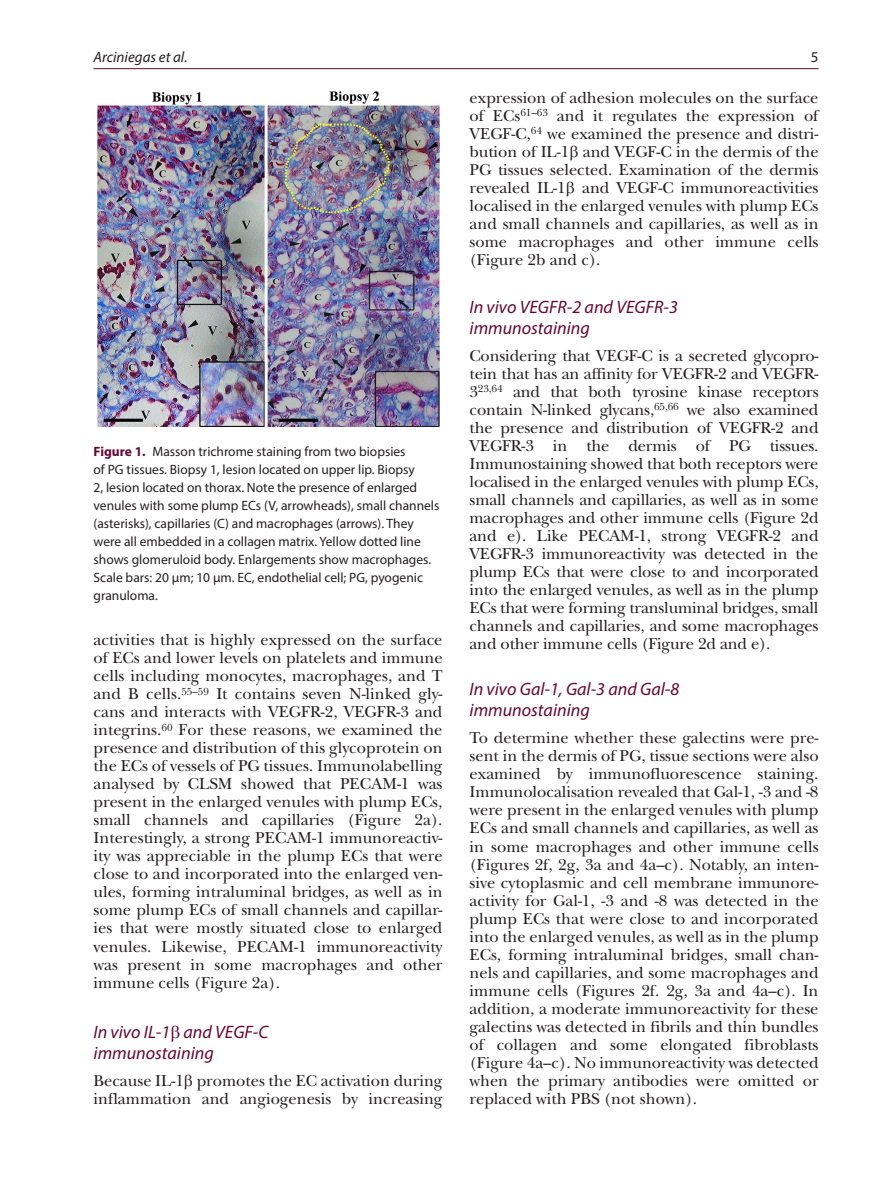
<style>
.page{position:relative;width:893px;height:1191px;background:#fff}
.page>*{position:absolute;margin:0;border:0;box-sizing:border-box;transform-origin:0 0}
.t1{font:italic 18px/21px "Myriad Pro";color:#650733}
.t2{font:16.5px/18px "New Baskerville Std";color:#231f20;text-align:justify}
.t3{font:italic 15px "Myriad Pro";color:#231f20}
.t4{font:15px "Myriad Pro";color:#231f20}
.t5{font:13.5px/18px "Myriad Pro";color:#231f20}
.s1{font-weight:700;color:#650733}
</style>
<div class="page">
<hr style="left:94px;top:68px;width:725px;height:1px;background:#650733">
<img style="left:97px;top:91px;width:342px;height:335px">
<p class="t3" style="left:94px;top:48px;width:95px">Arciniegas et al.</p>
<p class="t4" style="left:811px;top:48px;width:9px">5</p>
<p class="t5" style="left:94px;top:442px;width:347px"><span class="s1">Figure 1.</span> Masson trichrome staining from two biopsies<br>of PG tissues. Biopsy 1, lesion located on upper lip. Biopsy<br>2, lesion located on thorax. Note the presence of enlarged venules with some plump ECs (V, arrowheads), small channels (asterisks), capillaries (C) and macrophages (arrows). They were all embedded in a collagen matrix. Yellow dotted line shows glomeruloid body. Enlargements show macrophages.<br>Scale bars: 20 µm; 10 µm. EC, endothelial cell; PG, pyogenic granuloma.</p>
<p class="t2" style="left:94px;top:631px;width:351px">activities that is highly expressed on the surface of ECs and lower levels on platelets and immune cells including monocytes, macrophages, and T and B cells.<sup>55–59</sup> It contains seven N-linked gly&shy;cans and interacts with VEGFR-2, VEGFR-3 and integrins.<sup>60</sup> For these reasons, we examined the presence and distribution of this glycoprotein on the ECs of vessels of PG tissues. Immunolabelling analysed by CLSM showed that PECAM-1 was present in the enlarged venules with plump ECs, small channels and capillaries (Figure 2a).<br>Interestingly, a strong PECAM-1 immunoreactiv&shy;ity was appreciable in the plump ECs that were close to and incorporated into the enlarged ven&shy;ules, forming intraluminal bridges, as well as in some plump ECs of small channels and capillar&shy;ies that were mostly situated close to enlarged venules. Likewise, PECAM-1 immunoreactivity was present in some macrophages and other immune cells (Figure 2a).</p>
<p class="t1" style="left:94px;top:1020px;width:176px">In vivo IL-1 and VEGF-C immunostaining</p>
<p class="t2" style="left:94px;top:1071px;width:350px">Because IL-1 promotes the EC activation during inflammation and angiogenesis by increasing</p>
<p class="t2" style="left:470px;top:88px;width:351px">expression of adhesion molecules on the surface of ECs<sup>61–63</sup> and it regulates the expression of VEGF-C,<sup>64</sup> we examined the presence and distri&shy;bution of IL-1 and VEGF-C in the dermis of the PG tissues selected. Examination of the dermis revealed IL-1 and VEGF-C immunoreactivities localised in the enlarged venules with plump ECs and small channels and capillaries, as well as in some macrophages and other immune cells (Figure 2b and c).</p>
<p class="t1" style="left:470px;top:296px;width:210px">In vivo VEGFR-2 and VEGFR-3 immunostaining</p>
<p class="t2" style="left:470px;top:346px;width:351px">Considering that VEGF-C is a secreted glycopro&shy;tein that has an affinity for VEGFR-2 and VEGFR-3<sup>23,64</sup> and that both tyrosine kinase receptors contain N-linked glycans,<sup>65,66</sup> we also examined the presence and distribution of VEGFR-2 and VEGFR-3 in the dermis of PG tissues.<br>Immunostaining showed that both receptors were localised in the enlarged venules with plump ECs, small channels and capillaries, as well as in some macrophages and other immune cells (Figure 2d and e). Like PECAM-1, strong VEGFR-2 and VEGFR-3 immunoreactivity was detected in the plump ECs that were close to and incorporated into the enlarged venules, as well as in the plump ECs that were forming transluminal bridges, small channels and capillaries, and some macrophages and other immune cells (Figure 2d and e).</p>
<p class="t1" style="left:470px;top:678px;width:211px">In vivo Gal-1, Gal-3 and Gal-8 immunostaining</p>
<p class="t2" style="left:470px;top:729px;width:351px">To determine whether these galectins were pre&shy;sent in the dermis of PG, tissue sections were also examined by immunofluorescence staining.<br>Immunolocalisation revealed that Gal-1, -3 and -8 were present in the enlarged venules with plump ECs and small channels and capillaries, as well as in some macrophages and other immune cells (Figures 2f, 2g, 3a and 4a–c). Notably, an inten&shy;sive cytoplasmic and cell membrane immunore&shy;activity for Gal-1, -3 and -8 was detected in the plump ECs that were close to and incorporated into the enlarged venules, as well as in the plump ECs, forming intraluminal bridges, small chan&shy;nels and capillaries, and some macrophages and immune cells (Figures 2f. 2g, 3a and 4a–c). In addition, a moderate immunoreactivity for these galectins was detected in fibrils and thin bundles of collagen and some elongated fibroblasts (Figure 4a–c). No immunoreactivity was detected when the primary antibodies were omitted or replaced with PBS (not shown).</p>
</div>
